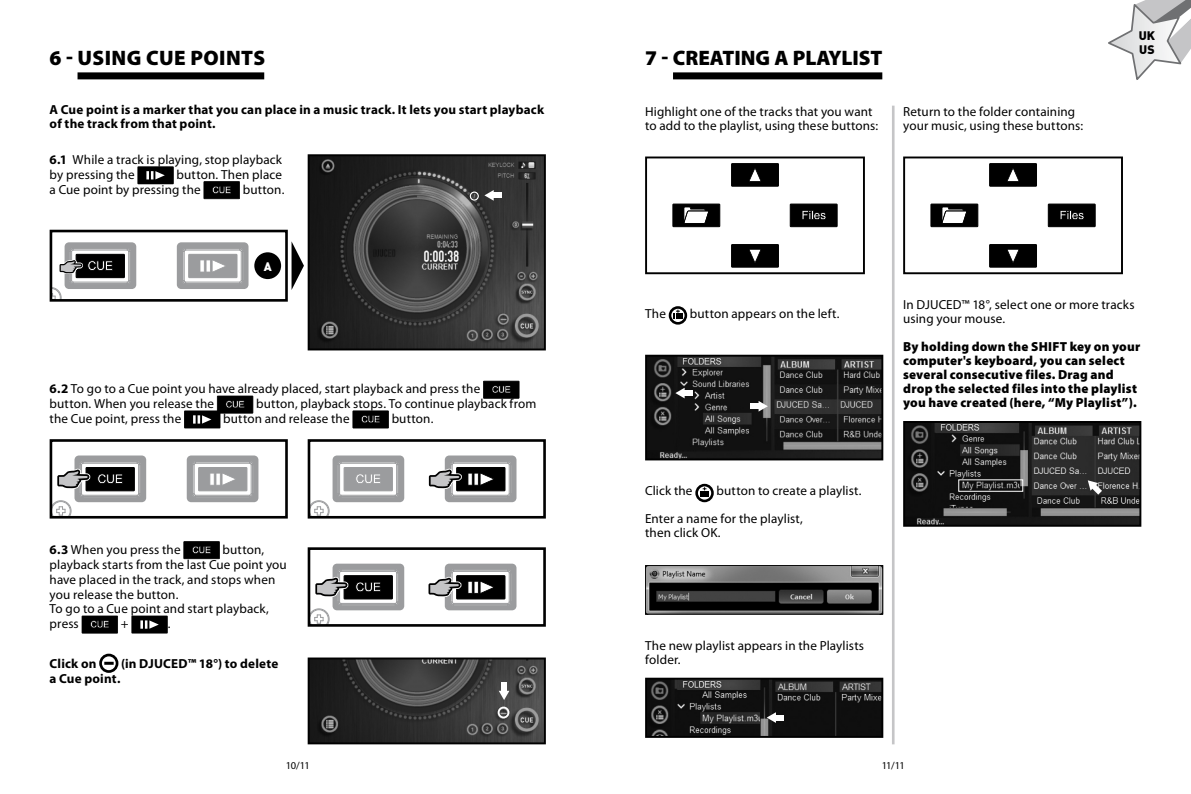
<style>
.page{position:relative;width:1191px;height:794px;background:#fff}
.page>*{position:absolute;margin:0;border:0;box-sizing:border-box;transform-origin:0 0}
.t1{font:900 21px "Myriad Pro";letter-spacing:.01em;color:#000}
.t2{font:13.12px/14.9px "Myriad Pro";letter-spacing:.01em;color:#000}
.t3{font:900 13.12px/14px "Myriad Pro";letter-spacing:.02em;color:#000}
.t4{font:700 13.12px/14px "Myriad Pro";letter-spacing:.015em;color:#000}
.t5{font:900 12.25px/14.7px "DIN";color:#000}
.t6{font:900 12.25px "DIN";color:#fff}
.t7{font:10.5px "Myriad Pro";letter-spacing:-.075em;color:#000}
.s1{font-weight:700}
</style>
<div class="page">
<svg style="left:1108px;top:0;width:83px;height:80px"></svg>
<div style="left:668px;top:306px;width:19px;height:19px;border:3px solid #000;border-radius:50%"></div>
<svg style="left:673px;top:310px;width:9px;height:9px"></svg>
<div style="left:695px;top:484px;width:19px;height:18px;border:3px solid #000;border-radius:50%"></div>
<svg style="left:700px;top:487px;width:9px;height:9px"></svg>
<svg style="left:137px;top:166px;width:37px;height:18px"></svg>
<svg style="left:203px;top:181px;width:37px;height:18px"></svg>
<svg style="left:483px;top:381px;width:36px;height:18px"></svg>
<svg style="left:184px;top:395px;width:69px;height:33px"></svg>
<svg style="left:352px;top:410px;width:37px;height:18px"></svg>
<img style="left:311px;top:157px;width:232px;height:190px">
<div style="left:308px;top:154px;width:238px;height:196px;border:2px solid #000"></div>
<div style="left:492px;top:193px;width:10px;height:5px;background:#fff"></div>
<svg style="left:484px;top:190px;width:10px;height:11px"></svg>
<div style="left:645px;top:156px;width:220px;height:118px;border:2px solid #000"></div>
<div style="left:903px;top:156px;width:220px;height:118px;border:2px solid #000"></div>
<img style="left:648px;top:358px;width:232px;height:99px">
<div style="left:645px;top:355px;width:238px;height:105px;border:2px solid #000"></div>
<img style="left:906px;top:424px;width:232px;height:100px">
<div style="left:903px;top:421px;width:238px;height:106px;border:2px solid #000"></div>
<img style="left:648px;top:680px;width:232px;height:55px">
<div style="left:645px;top:677px;width:238px;height:61px;border:2px solid #000"></div>
<img style="left:647px;top:567px;width:234px;height:45px">
<div style="left:645px;top:565px;width:238px;height:49px;border:1px solid #000"></div>
<div style="left:683px;top:390px;width:10px;height:6px;background:#fff"></div>
<svg style="left:675px;top:388px;width:9px;height:10px"></svg>
<svg style="left:1087px;top:480px;width:15px;height:14px"></svg>
<div style="left:750px;top:403px;width:10px;height:6px;background:#fff"></div>
<svg style="left:758px;top:401px;width:10px;height:10px"></svg>
<div style="left:774px;top:715px;width:10px;height:5px;background:#fff"></div>
<svg style="left:766px;top:712px;width:10px;height:11px"></svg>
<hr style="left:892px;top:106px;width:2px;height:638px;background:#c5c5c7">
<div style="left:958px;top:479px;width:65px;height:13px;border:1px solid #fff"></div>
<div style="left:470px;top:191px;width:9px;height:10px;border:1px solid #fff;border-radius:50%"></div>
<div style="left:78px;top:72px;width:186px;height:7px;background:#000"></div>
<div style="left:673px;top:72px;width:209px;height:7px;background:#000"></div>
<svg style="left:177px;top:242px;width:71px;height:47px"></svg>
<div style="left:50px;top:230px;width:238px;height:72px;border:3px solid #000"></div>
<div style="left:254px;top:252px;width:27px;height:27px;background:#000;border-radius:50%"></div>
<svg style="left:266px;top:241px;width:38px;height:60px"></svg>
<svg style="left:51px;top:242px;width:85px;height:58px"></svg>
<svg style="left:187px;top:455px;width:71px;height:47px"></svg>
<div style="left:50px;top:439px;width:238px;height:79px;border:3px solid #000"></div>
<svg style="left:312px;top:455px;width:92px;height:59px"></svg>
<div style="left:308px;top:439px;width:238px;height:79px;border:3px solid #000"></div>
<svg style="left:51px;top:455px;width:95px;height:62px"></svg>
<svg style="left:428px;top:455px;width:88px;height:47px"></svg>
<svg style="left:731px;top:163px;width:48px;height:24px"></svg>
<svg style="left:731px;top:244px;width:48px;height:24px"></svg>
<svg style="left:789px;top:203px;width:48px;height:24px"></svg>
<svg style="left:672px;top:203px;width:48px;height:24px"></svg>
<svg style="left:989px;top:163px;width:48px;height:24px"></svg>
<svg style="left:989px;top:244px;width:48px;height:24px"></svg>
<svg style="left:1047px;top:203px;width:48px;height:24px"></svg>
<svg style="left:930px;top:203px;width:48px;height:24px"></svg>
<svg style="left:183px;top:541px;width:37px;height:18px"></svg>
<svg style="left:82px;top:615px;width:36px;height:18px"></svg>
<svg style="left:131px;top:615px;width:37px;height:18px"></svg>
<div style="left:99px;top:653px;width:19px;height:20px;border:3px solid #000;border-radius:50%"></div>
<svg style="left:104px;top:662px;width:10px;height:3px"></svg>
<img style="left:311px;top:660px;width:232px;height:81px">
<div style="left:308px;top:657px;width:238px;height:87px;border:2px solid #000"></div>
<div style="left:501px;top:682px;width:6px;height:10px;background:#fff"></div>
<svg style="left:499px;top:691px;width:10px;height:9px"></svg>
<div style="left:498px;top:706px;width:11px;height:12px;border:2px solid #fff;border-radius:50%"></div>
<div style="left:308px;top:547px;width:238px;height:79px;border:3px solid #000"></div>
<svg style="left:309px;top:563px;width:95px;height:62px"></svg>
<svg style="left:428px;top:563px;width:88px;height:47px"></svg>
<h1 class="t1" style="left:50px;top:46px;width:190px">6 - USING CUE POINTS</h1>
<h1 class="t1" style="left:645px;top:46px;width:226px">7 - CREATING A PLAYLIST</h1>
<p class="t4" style="left:50px;top:102px;width:496px">A Cue point is a marker that you can place in a music track. It lets you start playback of the track from that point.</p>
<p class="t2" style="left:645px;top:104px;width:235px;line-height:14px">Highlight one of the tracks that you want to add to the playlist, using these buttons:</p>
<p class="t2" style="left:903px;top:104px;width:181px;line-height:14px">Return to the folder containing your music, using these buttons:</p>
<p class="t2" style="left:50px;top:152px;width:234px"><span class="s1">6.1</span> While a track is playing, stop playback by pressing the</p>
<p class="t2" style="left:50px;top:167px;width:234px;text-indent:127px">button. Then place a Cue point by pressing the</p>
<p class="t2" style="left:243px;top:182px;width:43px">button.</p>
<p class="t6" style="left:264px;top:258px;width:9px">A</p>
<p class="t5" style="left:1138px;top:27px;width:18px">UK<br>US</p>
<p class="t2" style="left:50px;top:381px;width:432px"><span class="s1">6.2</span> To go to a Cue point you have already placed, start playback and press the button. When you release the</p>
<p class="t2" style="left:256px;top:396px;width:282px">button, playback stops. To continue playback from</p>
<p class="t2" style="left:50px;top:411px;width:133px">the Cue point, press the</p>
<p class="t2" style="left:223px;top:411px;width:128px">button and release the</p>
<p class="t2" style="left:392px;top:411px;width:43px">button.</p>
<p class="t2" style="left:50px;top:542px;width:239px;text-indent:173px">button, playback starts from the last Cue point you have placed in the track, and stops when you release the button.<br>To go to a Cue point and start playback, press</p>
<p class="t2" style="left:50px;top:542px;width:132px"><span class="s1">6.3</span> When you press the</p>
<p class="t2" style="left:121px;top:616px;width:9px">+</p>
<p class="t2" style="left:168px;top:616px;width:4px">.</p>
<p class="t4" style="left:50px;top:656px;width:48px">Click on</p>
<p class="t4" style="left:121px;top:656px;width:159px">(in DJUCED™ 18°) to delete</p>
<p class="t4" style="left:50px;top:670px;width:72px">a Cue point.</p>
<p class="t2" style="left:645px;top:305px;width:22px">The</p>
<p class="t2" style="left:690px;top:305px;width:151px">button appears on the left.</p>
<p class="t2" style="left:903px;top:297px;width:233px;line-height:14px">In DJUCED™ 18°, select one or more tracks using your mouse.</p>
<p class="t3" style="left:903px;top:340px;width:239px">By holding down the SHIFT key on your computer's keyboard, you can select several consecutive files. Drag and drop the selected files into the playlist you have created (here, “My Playlist”).</p>
<p class="t2" style="left:645px;top:483px;width:49px">Click the</p>
<p class="t2" style="left:645px;top:476px;width:218px;line-height:28px;text-indent:71px">button to create a playlist.<br>Enter a name for the playlist,</p>
<p class="t2" style="left:645px;top:525px;width:77px">then click OK.</p>
<p class="t2" style="left:645px;top:638px;width:220px;line-height:14px">The new playlist appears in the Playlists folder.</p>
<p class="t7" style="left:286px;top:759px;width:25px">10/11</p>
<p class="t7" style="left:881px;top:759px;width:25px">11/11</p>
</div>
